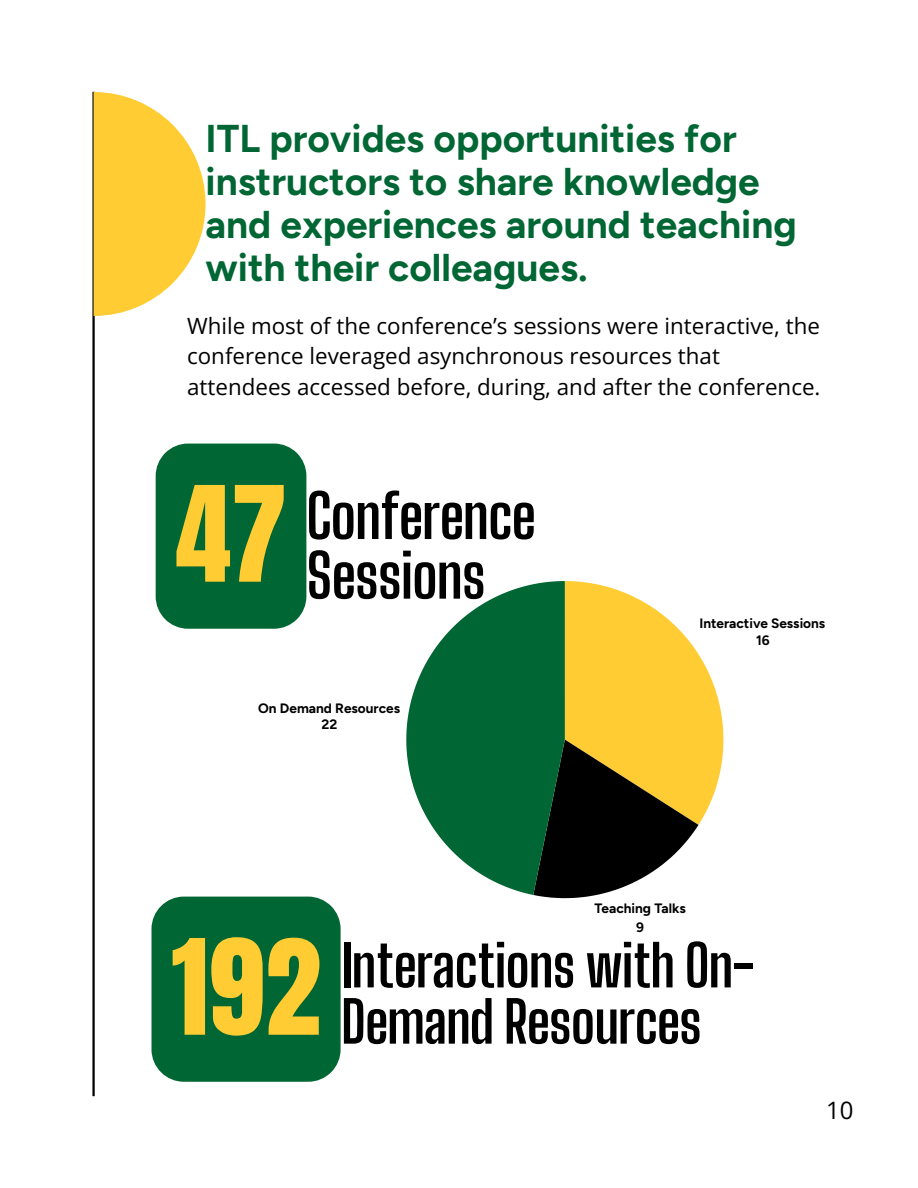
<style>
.page{position:relative;width:918px;height:1188px;background:#fff}
.page>*{position:absolute;margin:0;border:0;box-sizing:border-box;transform-origin:0 0}
.t1{font:700 60px/59.7px "Big Shoulders Display";letter-spacing:-.02em;color:#000}
.t2{font:700 57px/56.2px "Big Shoulders Display";letter-spacing:-.02em;color:#000}
.t3{font:700 38.85px/43px "Figtree";color:#063}
.t4{font:24px "Open Sans";color:#000}
.t5{font:22.35px/30.3px "Open Sans";color:#000}
.t6{font:700 13.65px/16.4px "Figtree";color:#000;text-align:center}
</style>
<div class="page">
<hr style="left:92px;top:92px;width:3px;height:1004px;background:#000">
<svg style="left:94px;top:92px;width:112px;height:224px"></svg>
<div style="left:156px;top:444px;width:150px;height:185px;background:#063"></div>
<div style="left:151px;top:897px;width:190px;height:185px;background:#063"></div>
<svg style="left:534px;top:581px;width:189px;height:317px"></svg>
<svg style="left:406px;top:581px;width:159px;height:314px;fill:#063"></svg>
<h3 class="t3" style="left:206px;top:117px;width:593px">ITL provides opportunities for instructors to share knowledge and experiences around teaching with their colleagues.</h3>
<p class="t5" style="left:187px;top:310px;width:635px">While most of the conference’s sessions were interactive, the conference leveraged asynchronous resources that attendees accessed before, during, and after the conference.</p>
<h1 class="t1" style="left:175px;top:486px;width:362px;text-indent:131px">Conference<br><sup>47</sup> Sessions</h1>
<p class="t6" style="left:258px;top:700px;width:143px">On Demand Resources<br>22</p>
<p class="t6" style="left:700px;top:615px;width:127px;line-height:16.8px">Interactive Sessions<br>16</p>
<p class="t6" style="left:595px;top:899px;width:93px;line-height:18.9px">Teaching Talks<br>9</p>
<h2 class="t2" style="left:171px;top:937px;width:584px;text-indent:170px">Interactions with On-<br><sup>192</sup> Demand Resources</h2>
<p class="t4" style="left:826px;top:1093px;width:29px">10</p>
</div>
